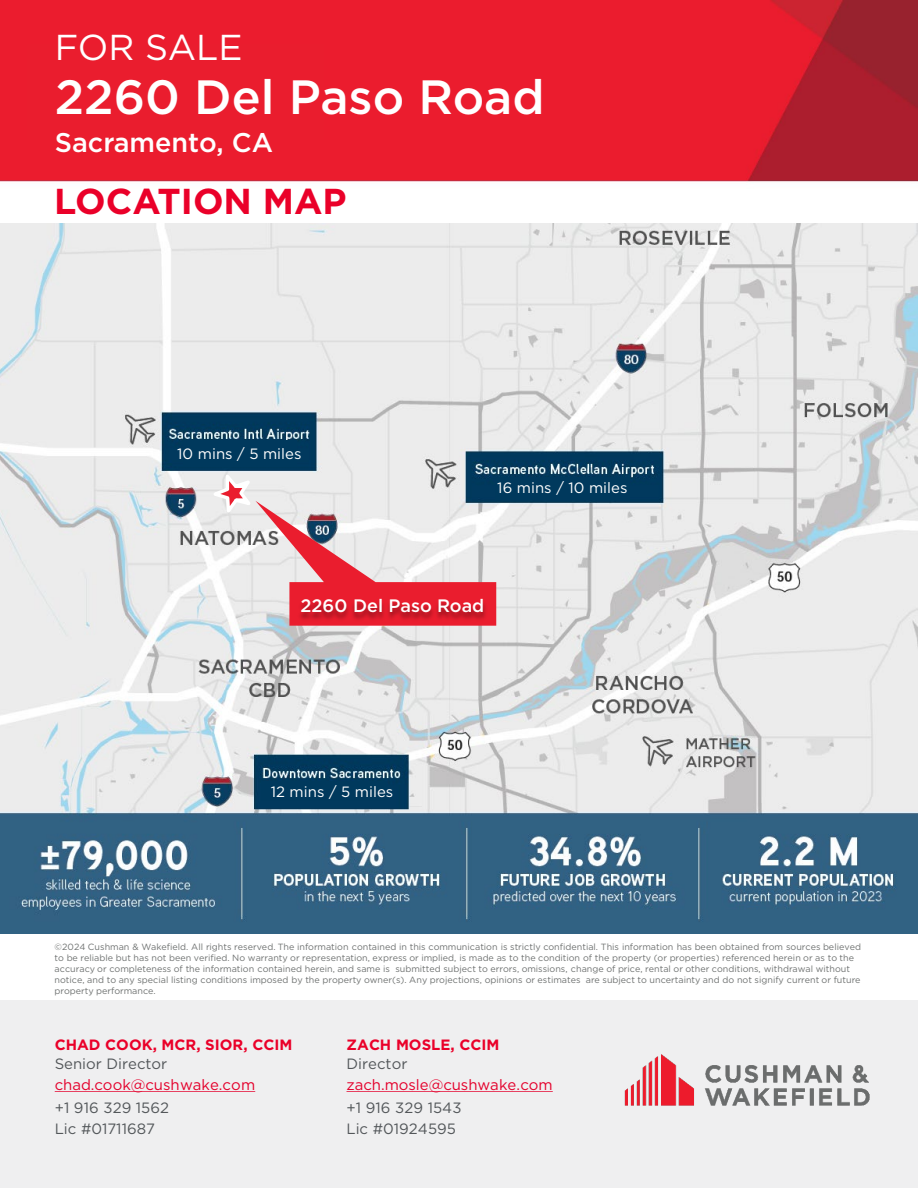
<style>
.page{position:relative;width:918px;height:1188px;background:#fff}
.page>*{position:absolute;margin:0;border:0;box-sizing:border-box;transform-origin:0 0}
.t1{font:500 48px "Gotham";color:#fff}
.t2{font:700 36px "Gotham";color:#ea0029}
.t3{font:36px "Gotham";color:#fff}
.t4{font:500 27px "Gotham";color:#fff}
.t5{font:500 18px "Gotham";color:#fff}
.t6{font:15px/21px "Gotham";color:#e4002b}
.t7{font:15px "Gotham";letter-spacing:.005em;color:#53575a}
.t8{font:15px "Gotham";color:#fff}
.t9{font:700 15px "Gotham";color:#ea0029}
.t10{font:9px/10.8px "Gotham";letter-spacing:-.005em;color:#6f7271}
.s1{color:#53575a}
</style>
<div class="page">
<img style="left:0;top:0;width:918px;height:1001px">
<div style="left:0;top:1001px;width:918px;height:187px;background:#efeff0"></div>
<svg style="left:347px;top:1091px;width:206px;height:1px"></svg>
<svg style="left:55px;top:1091px;width:200px;height:1px"></svg>
<div style="left:27px;top:44px;width:297px;height:95px;background:#ea1d2e"></div>
<img style="left:624px;top:1054px;width:246px;height:52px">
<img style="left:0;top:223px;width:918px;height:710px">
<div style="left:183px;top:440px;width:114px;height:27px;background:#00395d"></div>
<div style="left:495px;top:477px;width:135px;height:22px;background:#00395d"></div>
<div style="left:261px;top:781px;width:126px;height:19px;background:#00395d"></div>
<svg style="left:205px;top:472px;width:291px;height:154px;background:#e0ced2"></svg>
<img style="left:284px;top:588px;width:217px;height:50px">
<p class="t3" style="left:55px;top:24px;width:189px">FOR SALE</p>
<p class="t1" style="left:55px;top:66px;width:491px">2260 Del Paso Road</p>
<p class="t4" style="left:55px;top:125px;width:220px">Sacramento, CA</p>
<p class="t2" style="left:54px;top:177px;width:294px">LOCATION MAP</p>
<p class="t8" style="left:177px;top:444px;width:126px">10 mins / 5 miles</p>
<p class="t8" style="left:497px;top:478px;width:132px">16 mins / 10 miles</p>
<p class="t5" style="left:301px;top:594px;width:185px">2260 Del Paso Road</p>
<p class="t8" style="left:271px;top:782px;width:124px">12 mins / 5 miles</p>
<p class="t10" style="left:55px;top:942px;width:808px">©2024 Cushman &amp; Wakefield. All rights reserved. The information contained in this communication is strictly confidential. This information has been obtained from sources believed to be reliable but has not been verified. No warranty or representation, express or implied, is made as to the condition of the property (or properties) referenced herein or as to the accuracy or completeness of the information contained herein, and same is submitted subject to errors, omissions, change of price, rental or other conditions, withdrawal without notice, and to any special listing conditions imposed by the property owner(s). Any projections, opinions or estimates are subject to uncertainty and do not signify current or future property performance.</p>
<p class="t9" style="left:55px;top:1034px;width:239px">CHAD COOK, MCR, SIOR, CCIM</p>
<p class="t6" style="left:55px;top:1053px;width:202px"><span class="s1">Senior Director </span>chad.cook@cushwake.com</p>
<p class="t7" style="left:55px;top:1098px;width:116px">+1 916 329 1562</p>
<p class="t7" style="left:55px;top:1119px;width:102px">Lic #01711687</p>
<p class="t9" style="left:347px;top:1034px;width:155px">ZACH MOSLE, CCIM</p>
<p class="t6" style="left:347px;top:1053px;width:208px"><span class="s1">Director </span>zach.mosle@cushwake.com</p>
<p class="t7" style="left:347px;top:1098px;width:117px">+1 916 329 1543</p>
<p class="t7" style="left:347px;top:1119px;width:111px">Lic #01924595</p>
</div>
